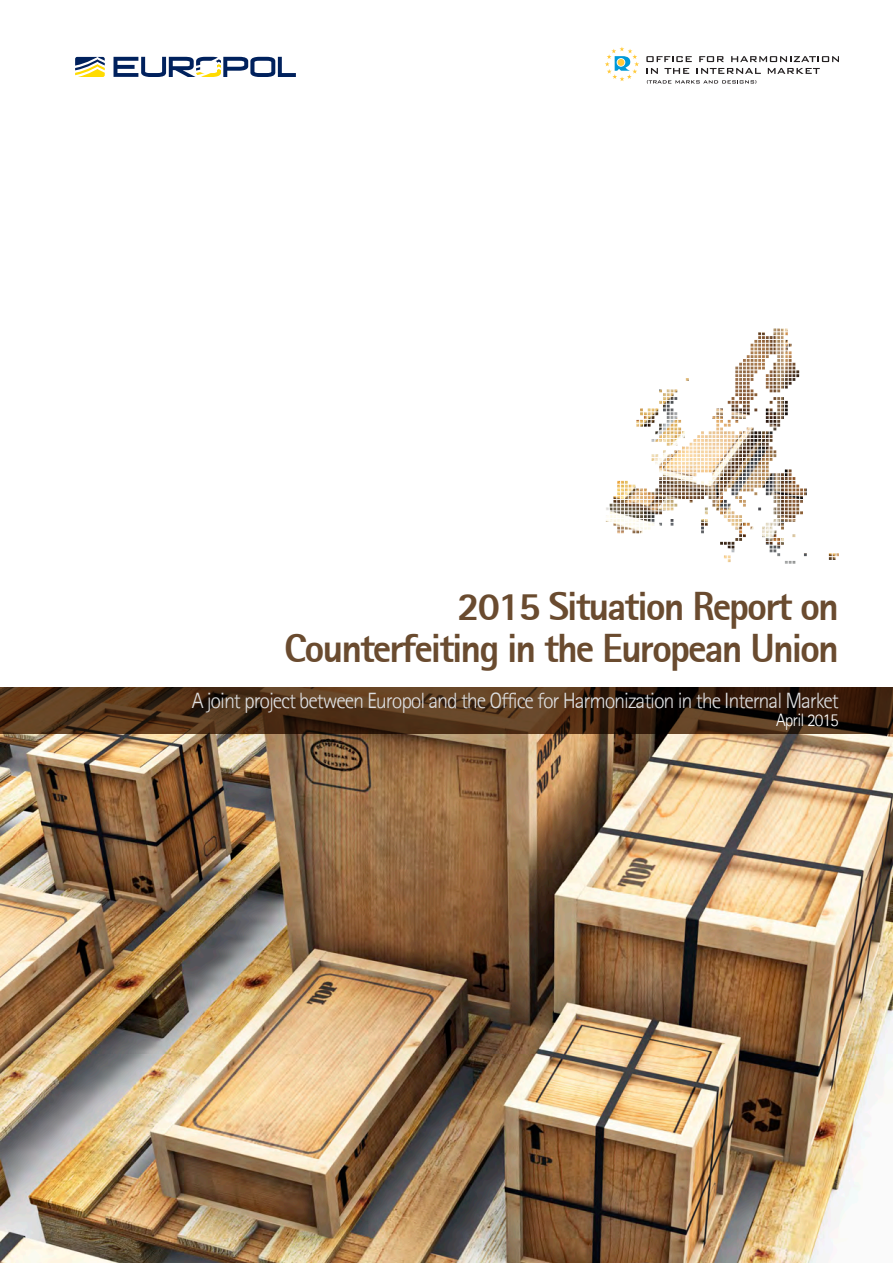
<style>
.page{position:relative;width:893px;height:1263px;background:#fff}
.page>*{position:absolute;margin:0;border:0;box-sizing:border-box;transform-origin:0 0}
.t1{font:800 40.05px "Agfa Rotis Sans Serif";letter-spacing:-.05em;color:#6a4b2f}
.t2{font:300 22.2px "Agfa Rotis Sans Serif";letter-spacing:-.05em;color:#dedfe1}
.t3{font:300 18px "Agfa Rotis Sans Serif";letter-spacing:-.05em;color:#fff}
</style>
<div class="page">
<img style="left:0;top:734px;width:893px;height:529px">
<svg style="left:0;top:687px;width:893px;height:47px;background:#472c16"></svg>
<svg style="left:114px;top:57px;width:182px;height:20px"></svg>
<svg style="left:75px;top:57px;width:30px;height:20px"></svg>
<svg style="left:699px;top:56px;width:25px;height:6px"></svg>
<svg style="left:697px;top:68px;width:64px;height:6px"></svg>
<svg style="left:605px;top:47px;width:34px;height:34px"></svg>
<svg style="left:646px;top:56px;width:46px;height:6px"></svg>
<svg style="left:731px;top:56px;width:108px;height:6px"></svg>
<svg style="left:646px;top:68px;width:12px;height:6px"></svg>
<svg style="left:664px;top:68px;width:25px;height:6px"></svg>
<svg style="left:768px;top:68px;width:52px;height:6px"></svg>
<svg style="left:647px;top:80px;width:109px;height:4px"></svg>
<img style="left:743px;top:328px;width:52px;height:38px">
<p class="t1" style="left:458px;top:580px;width:383px">2015 Situation Report on</p>
<p class="t1" style="left:284px;top:622px;width:556px">Counterfeiting in the European Union</p>
<p class="t2" style="left:192px;top:688px;width:649px">A joint project between Europol and the Office for Harmonization in the Internal Market</p>
<p class="t3" style="left:776px;top:709px;width:64px">April 2015</p>
</div>
